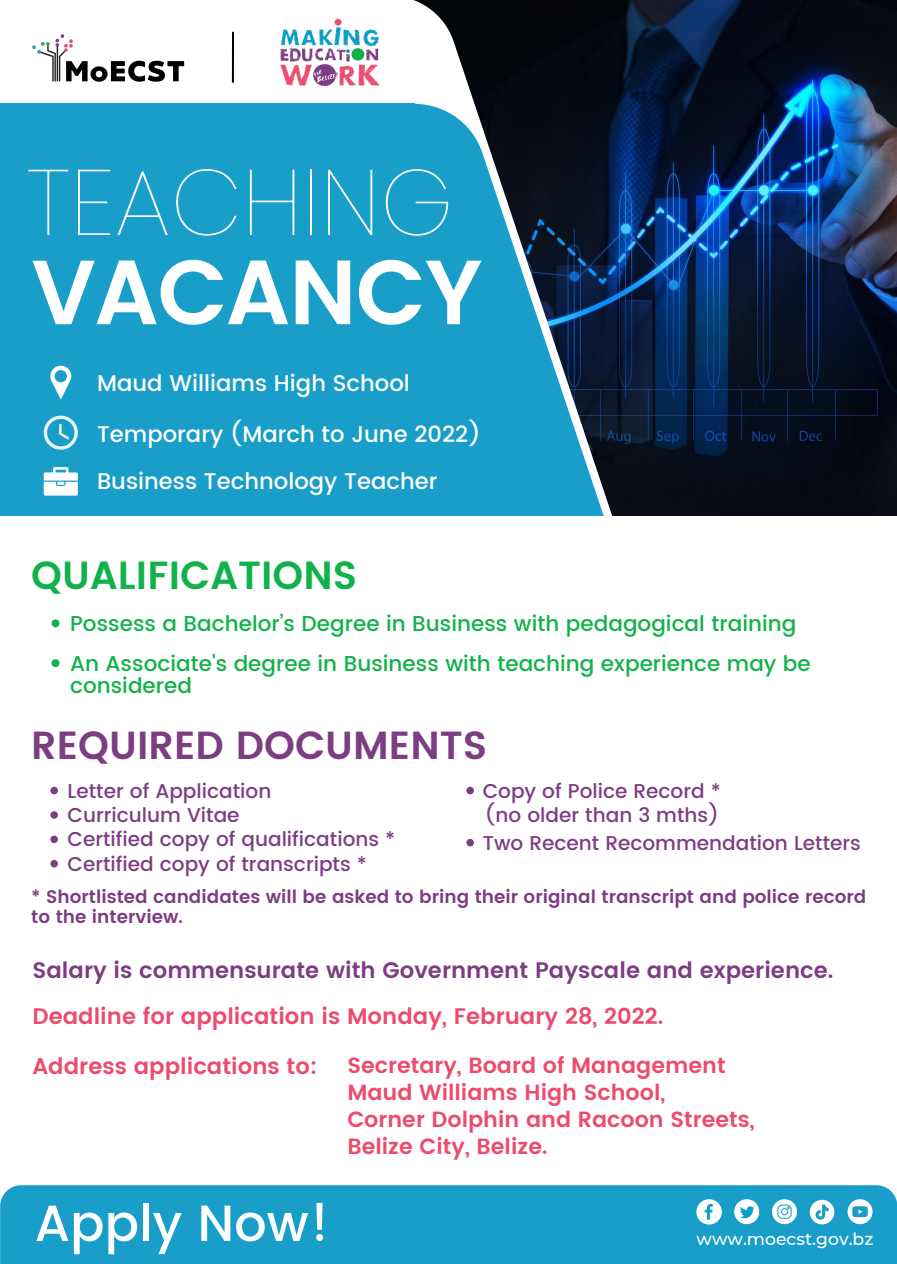
<style>
.page{position:relative;width:897px;height:1264px;background:#fff}
.page>*{position:absolute;margin:0;border:0;box-sizing:border-box;transform-origin:0 0}
.t1{font:100 92.7px "Poppins";color:#fff}
.t2{font:600 91px "Poppins";letter-spacing:-.015em;color:#fff}
.t3{font:500 50.8px "Poppins";color:#fff}
.t4{font:600 39.2px "Poppins";color:#7c3d82}
.t5{font:600 39.2px "Poppins";color:#12b24a}
.t6{font:500 22.65px "Poppins";color:#fff}
.t7{font:600 22.5px "Poppins";color:#ec4b6e}
.t8{font:600 22.5px "Poppins";color:#7c3d82}
.t9{font:600 22px "Poppins";color:#ec4b6e}
.t10{font:500 21.5px/22.5px "Poppins";color:#12b24a}
.t11{font:500 20px "Poppins";color:#7c3d82}
.t12{font:600 18.2px/20px "Poppins";color:#7c3d82}
.t13{font:500 17.25px "Montserrat";color:#fff}
</style>
<div class="page">
<img style="left:642px;top:0;width:254px;height:516px">
<svg style="left:71px;top:0;width:571px;height:104px"></svg>
<svg style="left:74px;top:85px;width:579px;height:431px;background:#276c8b"></svg>
<div style="left:0;top:104px;width:414px;height:626px;background:#189ec9"></div>
<img style="left:32px;top:32px;width:153px;height:51px">
<img style="left:242px;top:18px;width:179px;height:72px">
<hr style="left:232px;top:33px;width:2px;height:49px;background:#040303">
<div style="left:0;top:516px;width:896px;height:748px;background:#fff"></div>
<svg style="left:50px;top:366px;width:21px;height:33px"></svg>
<svg style="left:44px;top:467px;width:34px;height:29px"></svg>
<svg style="left:44px;top:416px;width:34px;height:34px"></svg>
<div style="left:0;top:1185px;width:896px;height:79px;background:#189ec9"></div>
<svg style="left:696px;top:1199px;width:25px;height:25px"></svg>
<svg style="left:734px;top:1199px;width:25px;height:25px"></svg>
<svg style="left:771px;top:1199px;width:25px;height:25px"></svg>
<svg style="left:847px;top:1199px;width:25px;height:25px"></svg>
<svg style="left:809px;top:1200px;width:25px;height:24px"></svg>
<svg style="left:52px;top:619px;width:7px;height:8px"></svg>
<svg style="left:52px;top:659px;width:7px;height:8px"></svg>
<svg style="left:50px;top:787px;width:8px;height:7px"></svg>
<svg style="left:50px;top:811px;width:8px;height:8px"></svg>
<svg style="left:50px;top:835px;width:8px;height:8px"></svg>
<svg style="left:50px;top:860px;width:8px;height:7px"></svg>
<svg style="left:466px;top:787px;width:8px;height:7px"></svg>
<svg style="left:466px;top:839px;width:8px;height:7px"></svg>
<p class="t1" style="left:27px;top:138px;width:428px">TEACHING</p>
<p class="t2" style="left:31px;top:240px;width:453px">VACANCY</p>
<p class="t6" style="left:97px;top:370px;width:314px">Maud Williams High School</p>
<p class="t6" style="left:97px;top:420px;width:385px">Temporary (March to June 2022)</p>
<p class="t6" style="left:97px;top:468px;width:342px">Business Technology Teacher</p>
<p class="t5" style="left:31px;top:552px;width:327px">QUALIFICATIONS</p>
<p class="t10" style="left:70px;top:612px;width:727px">Possess a Bachelor’s Degree in Business with pedagogical training</p>
<p class="t10" style="left:70px;top:652px;width:742px">An Associate's degree in Business with teaching experience may be considered</p>
<p class="t4" style="left:31px;top:722px;width:457px">REQUIRED DOCUMENTS</p>
<p class="t11" style="left:68px;top:779px;width:205px">Letter of Application</p>
<p class="t11" style="left:68px;top:803px;width:173px">Curriculum Vitae</p>
<p class="t11" style="left:68px;top:828px;width:329px">Certified copy of qualifications *</p>
<p class="t11" style="left:68px;top:852px;width:301px">Certified copy of transcripts *</p>
<p class="t11" style="left:482px;top:779px;width:239px">Copy of Police Record *</p>
<p class="t11" style="left:482px;top:831px;width:379px">Two Recent Recommendation Letters</p>
<p class="t11" style="left:484px;top:804px;width:236px">(no older than 3 mths)</p>
<p class="t12" style="left:31px;top:887px;width:836px">* Shortlisted candidates will be asked to bring their original transcript and police record to the interview.</p>
<p class="t8" style="left:32px;top:957px;width:802px">Salary is commensurate with Government Payscale and experience.</p>
<p class="t7" style="left:32px;top:1003px;width:632px">Deadline for application is Monday, February 28, 2022.</p>
<p class="t9" style="left:347px;top:1053px;width:380px">Secretary, Board of Management</p>
<p class="t9" style="left:347px;top:1080px;width:319px">Maud Williams High School,</p>
<p class="t9" style="left:347px;top:1107px;width:409px">Corner Dolphin and Racoon Streets,</p>
<p class="t9" style="left:347px;top:1134px;width:201px">Belize City, Belize.</p>
<p class="t7" style="left:32px;top:1053px;width:286px">Address applications to:</p>
<p class="t3" style="left:35px;top:1193px;width:296px">Apply Now!</p>
<p class="t13" style="left:696px;top:1228px;width:178px">www.moecst.gov.bz</p>
</div>
